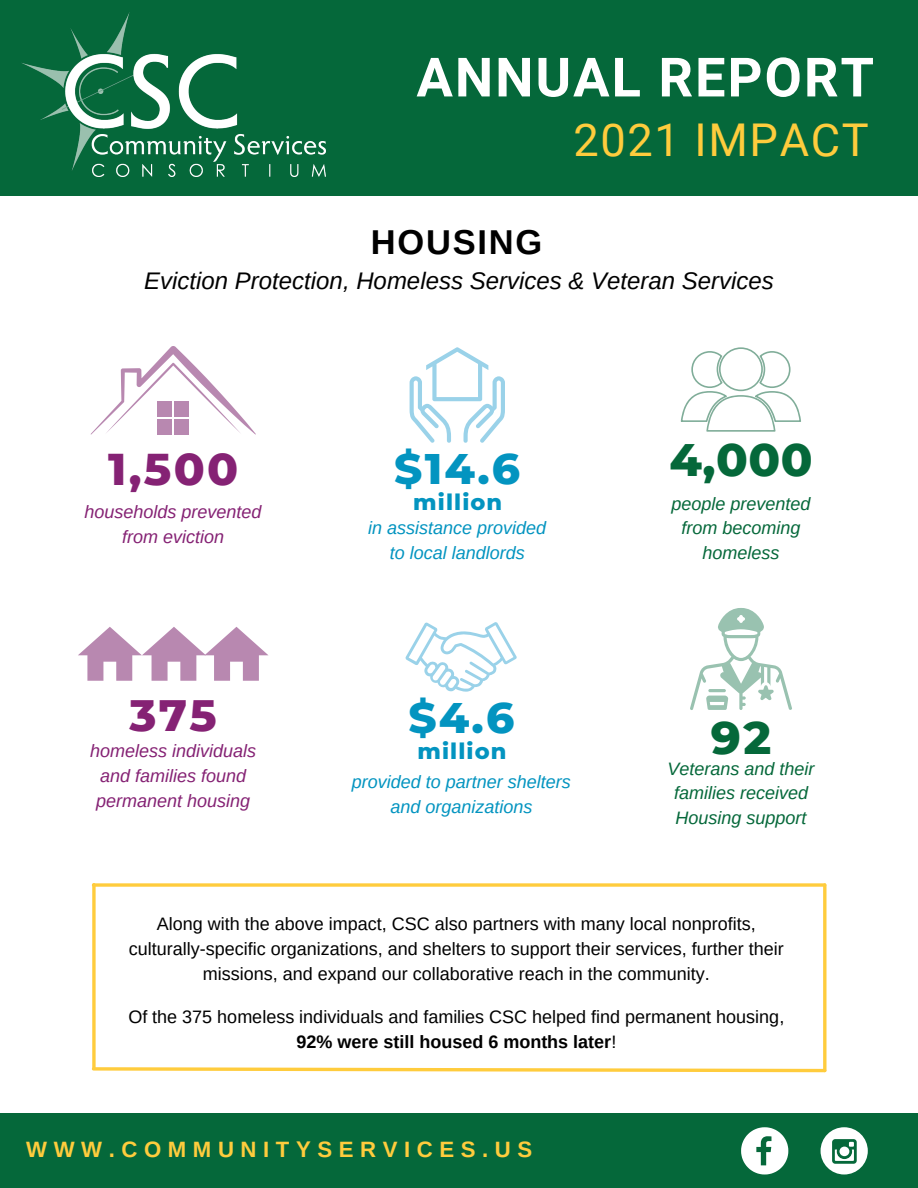
<style>
.page{position:relative;width:918px;height:1188px;background:#fff}
.page>*{position:absolute;margin:0;border:0;box-sizing:border-box;transform-origin:0 0}
.t1{font:700 54.15px "Roboto";letter-spacing:.035em;color:#fff}
.t2{font:800 46.5px "Montserrat";color:#05683a}
.t3{font:800 45.45px "Montserrat";color:#852274}
.t4{font:45.15px "Roboto";letter-spacing:.035em;color:#ffcc3d}
.t5{font:800 44.85px "Montserrat";color:#852274}
.t6{font:800 43.65px "Montserrat";color:#0394c0}
.t7{font:700 34.5px "Arimo";letter-spacing:.05em;color:#000}
.t8{font:italic 24px "Arimo";color:#000}
.t9{font:800 22.5px "Montserrat";letter-spacing:.05em;color:#0394c0}
.t10{font:700 22.2px "Arimo";letter-spacing:.295em;color:#ffcc3d}
.t11{font:18px/24.8px "Arimo";color:#000;text-align:center}
.t12{font:italic 18px/24.8px "Arimo";color:#852274;text-align:center}
.t13{font:italic 18px/24.8px "Arimo";color:#05683a;text-align:center}
.t14{font:italic 18px/24.8px "Arimo";color:#0394c0;text-align:center}
.t15{font:700 18px "Arimo";color:#000}
.s1{font-weight:400}
</style>
<div class="page">
<svg style="left:681px;top:347px;width:120px;height:85px"></svg>
<svg style="left:690px;top:608px;width:102px;height:102px"></svg>
<svg style="left:92px;top:885px;width:4px;height:181px"></svg>
<svg style="left:93px;top:883px;width:732px;height:4px;background:#ffd35a"></svg>
<svg style="left:91px;top:1066px;width:736px;height:7px"></svg>
<svg style="left:823px;top:885px;width:4px;height:186px"></svg>
<svg style="left:91px;top:346px;width:165px;height:89px"></svg>
<svg style="left:406px;top:622px;width:111px;height:70px"></svg>
<svg style="left:410px;top:347px;width:95px;height:96px"></svg>
<div style="left:0;top:0;width:918px;height:196px;background:#05683a"></div>
<img style="left:21px;top:12px;width:304px;height:165px">
<svg style="left:78px;top:627px;width:191px;height:54px"></svg>
<div style="left:0;top:1114px;width:918px;height:74px;background:#05683a"></div>
<div style="left:821px;top:1127px;width:47px;height:48px;background:#fff;border-radius:50%"></div>
<svg style="left:832px;top:1139px;width:25px;height:25px"></svg>
<svg style="left:741px;top:1127px;width:47px;height:48px"></svg>
<p class="t1" style="left:416px;top:46px;width:459px">ANNUAL REPORT</p>
<p class="t4" style="left:573px;top:114px;width:297px">2021 IMPACT</p>
<p class="t7" style="left:371px;top:223px;width:173px">HOUSING</p>
<p class="t8" style="left:144px;top:267px;width:631px">Eviction Protection, Homeless Services &amp; Veteran Services</p>
<p class="t3" style="left:108px;top:441px;width:132px">1,500</p>
<p class="t12" style="left:85px;top:500px;width:179px">households prevented from eviction</p>
<p class="t5" style="left:130px;top:687px;width:89px">375</p>
<p class="t12" style="left:90px;top:738px;width:168px">homeless individuals and families found permanent housing</p>
<p class="t6" style="left:394px;top:442px;width:127px">$14.6</p>
<p class="t9" style="left:413px;top:488px;width:91px">million</p>
<p class="t14" style="left:368px;top:516px;width:180px">in assistance provided to local landlords</p>
<p class="t6" style="left:408px;top:691px;width:108px">$4.6</p>
<p class="t9" style="left:417px;top:738px;width:91px">million</p>
<p class="t14" style="left:352px;top:769px;width:220px">provided to partner shelters and organizations</p>
<p class="t2" style="left:669px;top:431px;width:145px">4,000</p>
<p class="t13" style="left:672px;top:491px;width:141px">people prevented from becoming homeless</p>
<p class="t2" style="left:711px;top:709px;width:62px">92</p>
<p class="t13" style="left:668px;top:756px;width:148px">Veterans and their families received<br>Housing support</p>
<p class="t11" style="left:129px;top:911px;width:656px">Along with the above impact, CSC also partners with many local nonprofits, culturally-specific organizations, and shelters to support their services, further their missions, and expand our collaborative reach in the community.</p>
<p class="t11" style="left:128px;top:1004px;width:657px">Of the 375 homeless individuals and families CSC helped find permanent housing,</p>
<p class="t15" style="left:297px;top:1031px;width:322px">92% were still housed 6 months later<span class="s1">!</span></p>
<p class="t10" style="left:26px;top:1137px;width:507px">WWW.COMMUNITYSERVICES.US</p>
</div>
